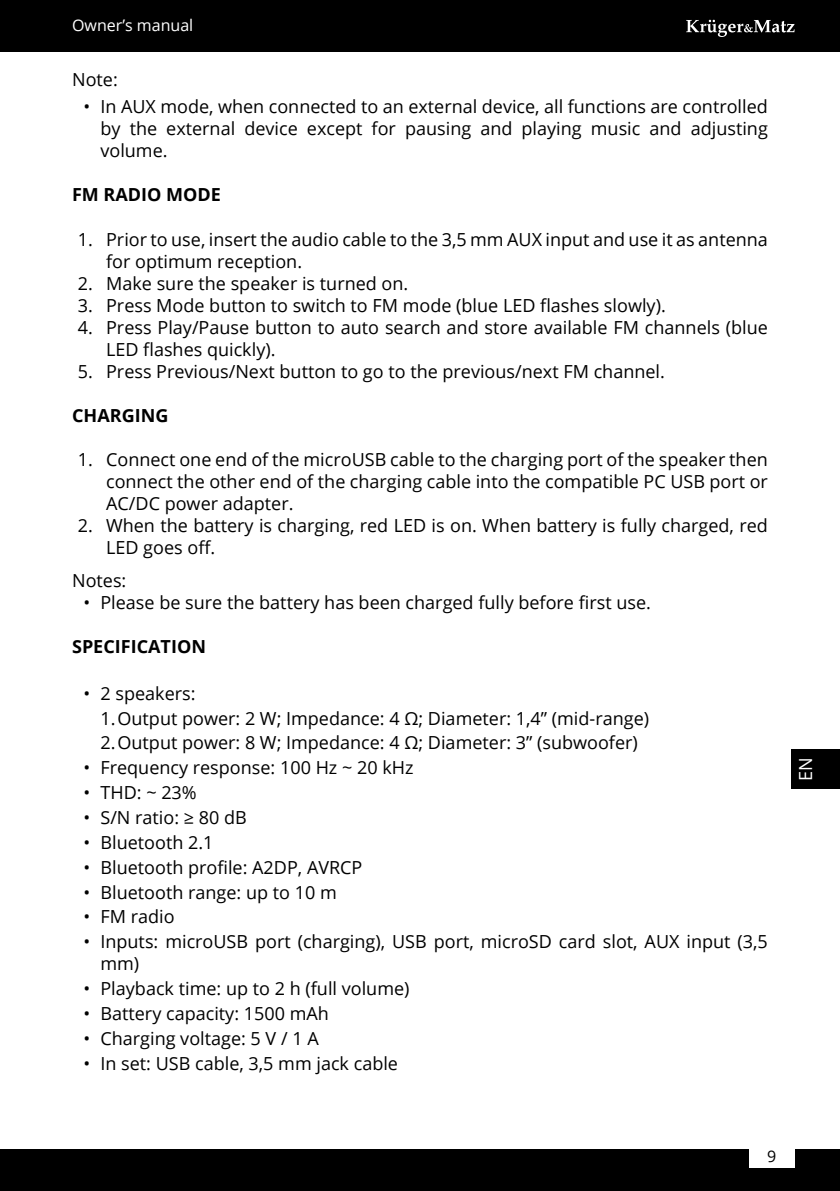
<style>
.page{position:relative;width:840px;height:1191px;background:#fff}
.page>*{position:absolute;margin:0;border:0;box-sizing:border-box;transform-origin:0 0}
.t1{font:18px/22px "Open Sans";color:#000}
.t2{font:700 18px "Open Sans";color:#000}
.t3{font:18px "Open Sans";color:#fff}
.t4{font:16px "Open Sans";color:#fff}
.t5{font:16px "Open Sans";color:#000}
</style>
<div class="page">
<div style="left:0;top:1149px;width:839px;height:42px;background:#000"></div>
<div style="left:0;top:0;width:839px;height:51px;background:#000"></div>
<svg style="left:686px;top:20px;width:108px;height:17px"></svg>
<div style="left:748px;top:1144px;width:46px;height:24px;background:#fff"></div>
<div style="left:790px;top:749px;width:49px;height:40px;background:#000"></div>
<p class="t4" style="left:72px;top:14px;width:123px">Owner’s manual</p>
<p class="t1" style="left:72px;top:68px;width:47px">Note:</p>
<p class="t1" style="left:100px;top:95px;width:668px;text-align:justify;text-indent:-17px">• In AUX mode, when connected to an external device, all functions are controlled by the external device except for pausing and playing music and adjusting volume.</p>
<p class="t2" style="left:72px;top:182px;width:150px">FM RADIO MODE</p>
<p class="t1" style="left:106px;top:227px;width:663px;text-indent:-28px">1. Prior to use, insert the audio cable to the 3,5 mm AUX input and use it as antenna for optimum reception.</p>
<p class="t1" style="left:78px;top:271px;width:332px">2. Make sure the speaker is turned on.</p>
<p class="t1" style="left:78px;top:293px;width:589px">3. Press Mode button to switch to FM mode (blue LED flashes slowly).</p>
<p class="t1" style="left:106px;top:315px;width:663px;text-indent:-28px">4. Press Play/Pause button to auto search and store available FM channels (blue<br>LED flashes quickly).</p>
<p class="t1" style="left:78px;top:359px;width:588px">5. Press Previous/Next button to go to the previous/next FM channel.</p>
<p class="t2" style="left:72px;top:402px;width:98px">CHARGING</p>
<p class="t1" style="left:106px;top:447px;width:663px;text-align:justify;text-indent:-28px">1. Connect one end of the microUSB cable to the charging port of the speaker then connect the other end of the charging cable into the compatible PC USB port or AC/DC power adapter.</p>
<p class="t1" style="left:106px;top:513px;width:663px;text-indent:-28px">2. When the battery is charging, red LED is on. When battery is fully charged, red<br>LED goes off.</p>
<p class="t1" style="left:72px;top:569px;width:56px">Notes:</p>
<p class="t1" style="left:83px;top:591px;width:568px">• Please be sure the battery has been charged fully before first use.</p>
<p class="t2" style="left:72px;top:633px;width:135px">SPECIFICATION</p>
<p class="t1" style="left:100px;top:680px;width:550px;line-height:24.8px;text-indent:-17px">• 2 speakers:<br>1.Output power: 2 W; Impedance: 4 Ω; Diameter: 1,4” (mid-range)<br>2.Output power: 8 W; Impedance: 4 Ω; Diameter: 3” (subwoofer)</p>
<p class="t1" style="left:83px;top:756px;width:331px">• Frequency response: 100 Hz ~ 20 kHz</p>
<p class="t1" style="left:83px;top:781px;width:115px">• THD: ~ 23%</p>
<p class="t1" style="left:83px;top:806px;width:165px">• S/N ratio: ≥ 80 dB</p>
<p class="t1" style="left:83px;top:831px;width:131px">• Bluetooth 2.1</p>
<p class="t1" style="left:83px;top:855px;width:278px">• Bluetooth profile: A2DP, AVRCP</p>
<p class="t1" style="left:83px;top:880px;width:255px">• Bluetooth range: up to 10 m</p>
<p class="t1" style="left:83px;top:905px;width:93px">• FM radio</p>
<p class="t1" style="left:100px;top:930px;width:668px;text-indent:-17px">• Inputs: microUSB port (charging), USB port, microSD card slot, AUX input (3,5 mm)</p>
<p class="t1" style="left:83px;top:977px;width:327px">• Playback time: up to 2 h (full volume)</p>
<p class="t1" style="left:83px;top:1002px;width:247px">• Battery capacity: 1500 mAh</p>
<p class="t1" style="left:83px;top:1026px;width:237px">• Charging voltage: 5 V / 1 A</p>
<p class="t1" style="left:83px;top:1051px;width:316px">• In set: USB cable, 3,5 mm jack cable</p>
<p class="t3" style="left:792px;top:781px;width:25px;rotate:-90deg">EN</p>
<p class="t5" style="left:766px;top:1145px;width:11px">9</p>
</div>
